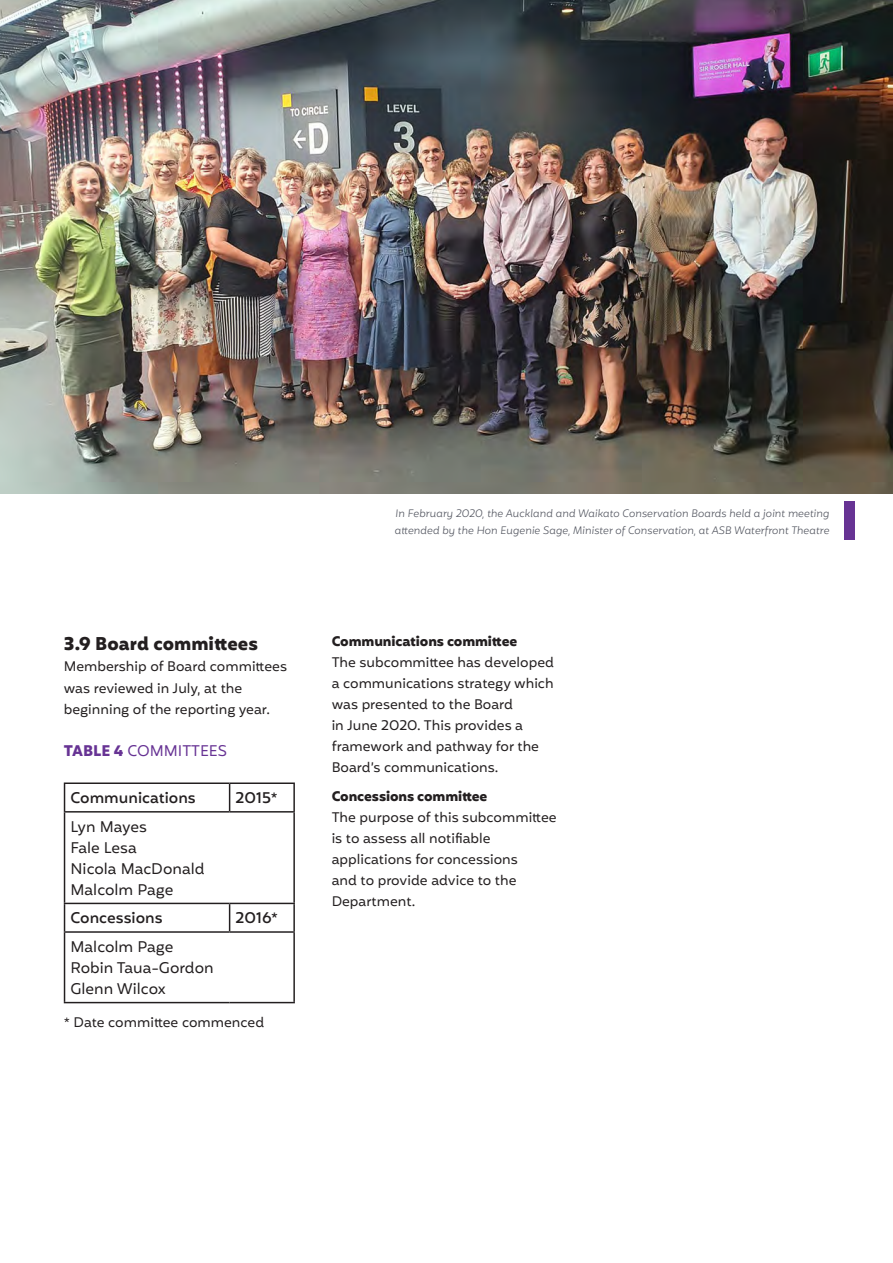
<style>
.page{position:relative;width:893px;height:1263px;background:#fff}
.page>*{position:absolute;margin:0;border:0;box-sizing:border-box;transform-origin:0 0}
.t1{font:700 18px "Mohr";color:#231f20}
.t2{font:15px/21px "Mohr";color:#231f20}
.t3{font:500 15px "Mohr";color:#231f20}
.t4{font:15px "Mohr";color:#673394}
.t5{font:13.5px/21px "Mohr";color:#231f20}
.t6{font:700 13.5px "Mohr";letter-spacing:-.01em;color:#231f20}
.t7{font:italic 300 10.5px/16.5px "Mohr";color:#535660}
.s1{font-weight:700}
</style>
<div class="page">
<img style="left:0;top:0;width:893px;height:493px">
<div style="left:844px;top:502px;width:11px;height:38px;background:#673394"></div>
<hr style="left:64px;top:782px;width:166px;height:2px;background:#231f20">
<svg style="left:64px;top:784px;width:1px;height:27px"></svg>
<hr style="left:230px;top:782px;width:65px;height:2px;background:#231f20">
<svg style="left:229px;top:784px;width:1px;height:27px"></svg>
<hr style="left:293px;top:784px;width:2px;height:27px;background:#231f20">
<hr style="left:64px;top:811px;width:166px;height:1px;background:#231f20">
<hr style="left:64px;top:812px;width:1px;height:91px;background:#231f20">
<hr style="left:230px;top:811px;width:65px;height:1px;background:#231f20">
<hr style="left:293px;top:812px;width:2px;height:91px;background:#231f20">
<hr style="left:64px;top:903px;width:166px;height:1px;background:#231f20">
<svg style="left:64px;top:904px;width:1px;height:27px"></svg>
<hr style="left:230px;top:903px;width:65px;height:1px;background:#231f20">
<svg style="left:229px;top:904px;width:1px;height:27px"></svg>
<hr style="left:293px;top:904px;width:2px;height:27px;background:#231f20">
<hr style="left:64px;top:931px;width:166px;height:2px;background:#231f20">
<hr style="left:64px;top:933px;width:1px;height:69px;background:#231f20">
<hr style="left:230px;top:931px;width:65px;height:2px;background:#231f20">
<hr style="left:293px;top:933px;width:2px;height:69px;background:#231f20">
<hr style="left:64px;top:1002px;width:166px;height:1px;background:#231f20">
<hr style="left:230px;top:1002px;width:65px;height:1px;background:#231f20">
<h1 class="t1" style="left:64px;top:634px;width:196px">3.9 Board committees</h1>
<p class="t5" style="left:64px;top:656px;width:225px">Membership of Board committees was reviewed in July, at the beginning of the reporting year.</p>
<p class="t4" style="left:64px;top:741px;width:165px"><span class="s1">TABLE 4</span> COMMITTEES</p>
<p class="t3" style="left:71px;top:789px;width:127px">Communications</p>
<p class="t3" style="left:236px;top:789px;width:44px">2015*</p>
<p class="t2" style="left:71px;top:816px;width:136px">Lyn Mayes<br>Fale Lesa<br>Nicola MacDonald<br>Malcolm Page</p>
<p class="t3" style="left:71px;top:909px;width:94px">Concessions</p>
<p class="t3" style="left:236px;top:909px;width:44px">2016*</p>
<p class="t2" style="left:71px;top:936px;width:145px">Malcolm Page<br>Robin Taua-Gordon<br>Glenn Wilcox</p>
<p class="t5" style="left:64px;top:1012px;width:202px">* Date committee commenced</p>
<p class="t7" style="left:394px;top:506px;width:436px">In February 2020, the Auckland and Waikato Conservation Boards held a joint meeting attended by the Hon Eugenie Sage, Minister of Conservation, at ASB Waterfront Theatre</p>
<p class="t6" style="left:332px;top:633px;width:187px">Communications committee</p>
<p class="t5" style="left:332px;top:652px;width:224px">The subcommittee has developed a communications strategy which was presented to the Board<br>in June 2020. This provides a framework and pathway for the<br>Board’s communications.</p>
<p class="t6" style="left:332px;top:789px;width:157px">Concessions committee</p>
<p class="t5" style="left:332px;top:807px;width:227px">The purpose of this subcommittee is to assess all notifiable applications for concessions<br>and to provide advice to the<br>Department.</p>
</div>
